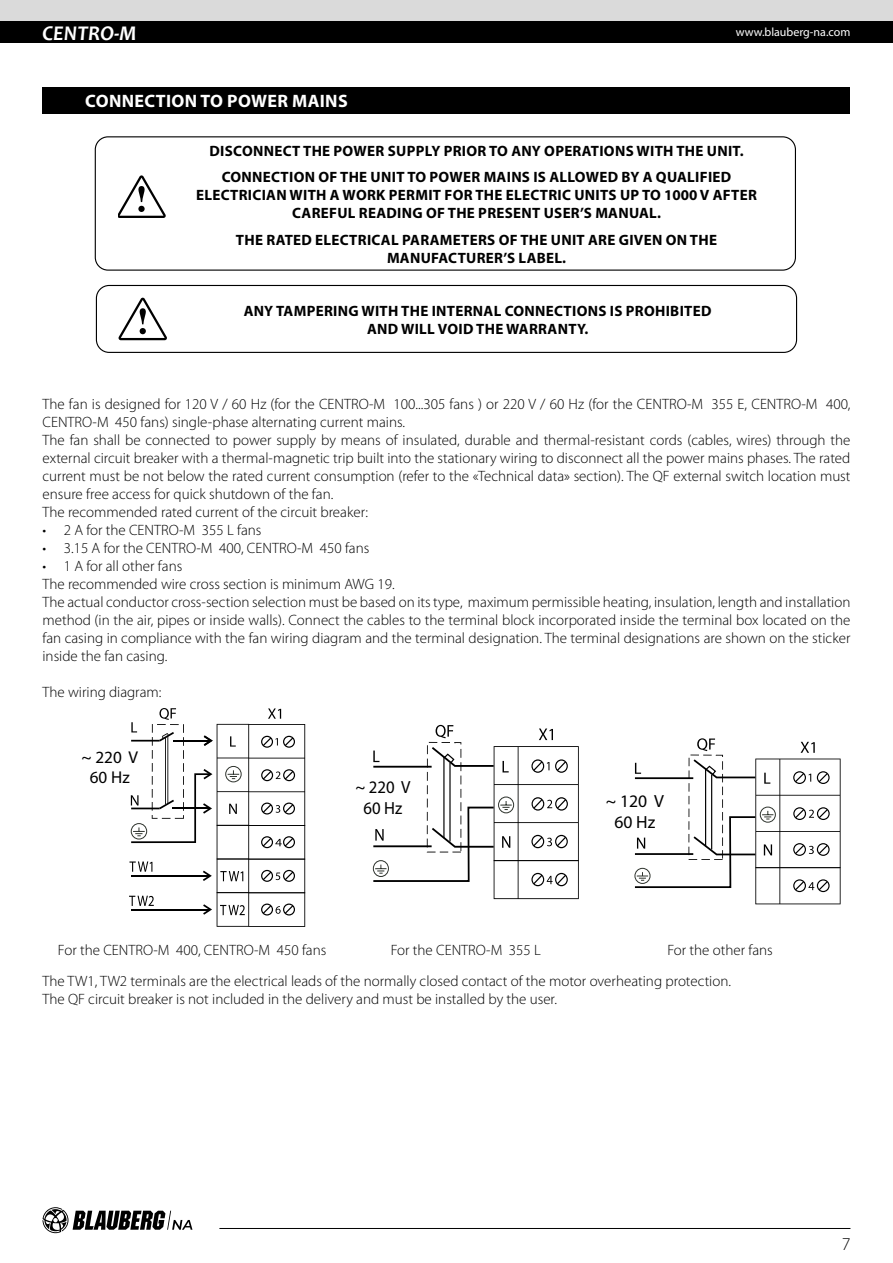
<style>
.page{position:relative;width:893px;height:1263px;background:#fff}
.page>*{position:absolute;margin:0;border:0;box-sizing:border-box;transform-origin:0 0}
.t1{font:italic 700 21px "Candara";color:#fff}
.t2{font:700 18px "Myriad Pro";letter-spacing:.02em;color:#fff}
.t3{font:300 18px "Myriad Pro";color:#000}
.t4{font:17.7px/21.1px "Myriad Pro";color:#000;text-align:center}
.t5{font:17.55px/21.1px "Myriad Pro";color:#000;text-align:center;scale:.95 1}
.t6{font:17.1px/20.5px "Myriad Pro";color:#000;text-align:center}
.t7{font:300 15px/18px "Myriad Pro";color:#000}
.t8{font:700 15px/18px "Myriad Pro";letter-spacing:.02em;color:#000;text-align:center}
.t9{font:12px "Myriad Pro";color:#fff}
</style>
<div class="page">
<div style="left:0;top:0;width:893px;height:21px;background:#dadada"></div>
<div style="left:0;top:21px;width:893px;height:22px;background:#000"></div>
<svg style="left:43px;top:1207px;width:149px;height:26px"></svg>
<hr style="left:219px;top:1228px;width:631px;height:1px;background:#000">
<div style="left:43px;top:87px;width:807px;height:27px;background:#000"></div>
<div style="left:96px;top:285px;width:701px;height:68px;border:1px solid #000;border-radius:13px"></div>
<svg style="left:118px;top:298px;width:49px;height:42px"></svg>
<div style="left:95px;top:136px;width:701px;height:135px;border:1px solid #000;border-radius:13px"></div>
<svg style="left:118px;top:175px;width:48px;height:43px"></svg>
<svg style="left:129px;top:708px;width:176px;height:219px"></svg>
<svg style="left:372px;top:725px;width:207px;height:174px"></svg>
<svg style="left:634px;top:738px;width:207px;height:166px"></svg>
<h1 class="t1" style="left:43px;top:20px;width:24px">CENTR</h1>
<h1 class="t1" style="left:101px;top:20px;width:37px">O-M</h1>
<p class="t9" style="left:736px;top:25px;width:116px">www.blauberg-na.com</p>
<p class="t2" style="left:85px;top:89px;width:264px">CONNECTION TO POWER MAINS</p>
<p class="t8" style="left:210px;top:137px;width:536px;line-height:26.5px">DISCONNECT THE POWER SUPPLY PRIOR TO ANY OPERATIONS WITH THE UNIT.<br>CONNECTION OF THE UNIT TO POWER MAINS IS ALLOWED BY A QUALIFIED</p>
<p class="t8" style="left:196px;top:186px;width:562px">ELECTRICIAN WITH A WORK PERMIT FOR THE ELECTRIC UNITS UP TO 1000 V AFTER<br>CAREFUL READING OF THE PRESENT USER’S MANUAL.</p>
<p class="t8" style="left:236px;top:230px;width:483px">THE RATED ELECTRICAL PARAMETERS OF THE UNIT ARE GIVEN ON THE<br>MANUFACTURER’S LABEL.</p>
<p class="t8" style="left:244px;top:301px;width:469px">ANY TAMPERING WITH THE INTERNAL CONNECTIONS IS PROHIBITED<br>AND WILL VOID THE WARRANTY.</p>
<p class="t7" style="left:43px;top:395px;width:810px">The fan is designed for 120 V / 60 Hz (for the CENTRO-M 100...305 fans ) or 220 V / 60 Hz (for the CENTRO-M 355 E, CENTRO-M 400, CENTRO-M 450 fans) single-phase alternating current mains.<br>The fan shall be connected to power supply by means of insulated, durable and thermal-resistant cords (cables, wires) through the external circuit breaker with a thermal-magnetic trip built into the stationary wiring to disconnect all the power mains phases. The rated current must be not below the rated current consumption (refer to the «Technical data» section). The QF external switch location must ensure free access for quick shutdown of the fan.<br>The recommended rated current of the circuit breaker:</p>
<p class="t7" style="left:43px;top:521px;width:220px">• 2 A for the CENTRO-M 355 L fans</p>
<p class="t7" style="left:43px;top:539px;width:328px">• 3.15 A for the CENTRO-M 400, CENTRO-M 450 fans</p>
<p class="t7" style="left:43px;top:557px;width:809px">• 1 A for all other fans<br>The recommended wire cross section is minimum AWG 19.<br>The actual conductor cross-section selection must be based on its type, maximum permissible heating, insulation, length and installation method (in the air, pipes or inside walls). Connect the cables to the terminal block incorporated inside the terminal box located on the fan casing in compliance with the fan wiring diagram and the terminal designation. The terminal designations are shown on the sticker inside the fan casing.</p>
<p class="t7" style="left:43px;top:683px;width:120px">The wiring diagram:</p>
<p class="t6" style="left:82px;top:747px;width:58px">~ 220 V<br>60 Hz</p>
<p class="t5" style="left:355px;top:777px;width:60px">~ 220 V<br>60 Hz</p>
<p class="t4" style="left:606px;top:790px;width:60px">~ 120 V<br>60 Hz</p>
<p class="t7" style="left:43px;top:935px;width:732px;line-height:30.6px;text-indent:625px">For the other fans<br>The TW1, TW2 terminals are the electrical leads of the normally closed contact of the motor overheating protection.</p>
<p class="t7" style="left:43px;top:990px;width:516px">The QF circuit breaker is not included in the delivery and must be installed by the user.</p>
<p class="t7" style="left:58px;top:941px;width:270px">For the CENTRO-M 400, CENTRO-M 450 fans</p>
<p class="t7" style="left:391px;top:941px;width:152px">For the CENTRO-M 355 L</p>
<p class="t3" style="left:842px;top:1234px;width:10px">7</p>
</div>
